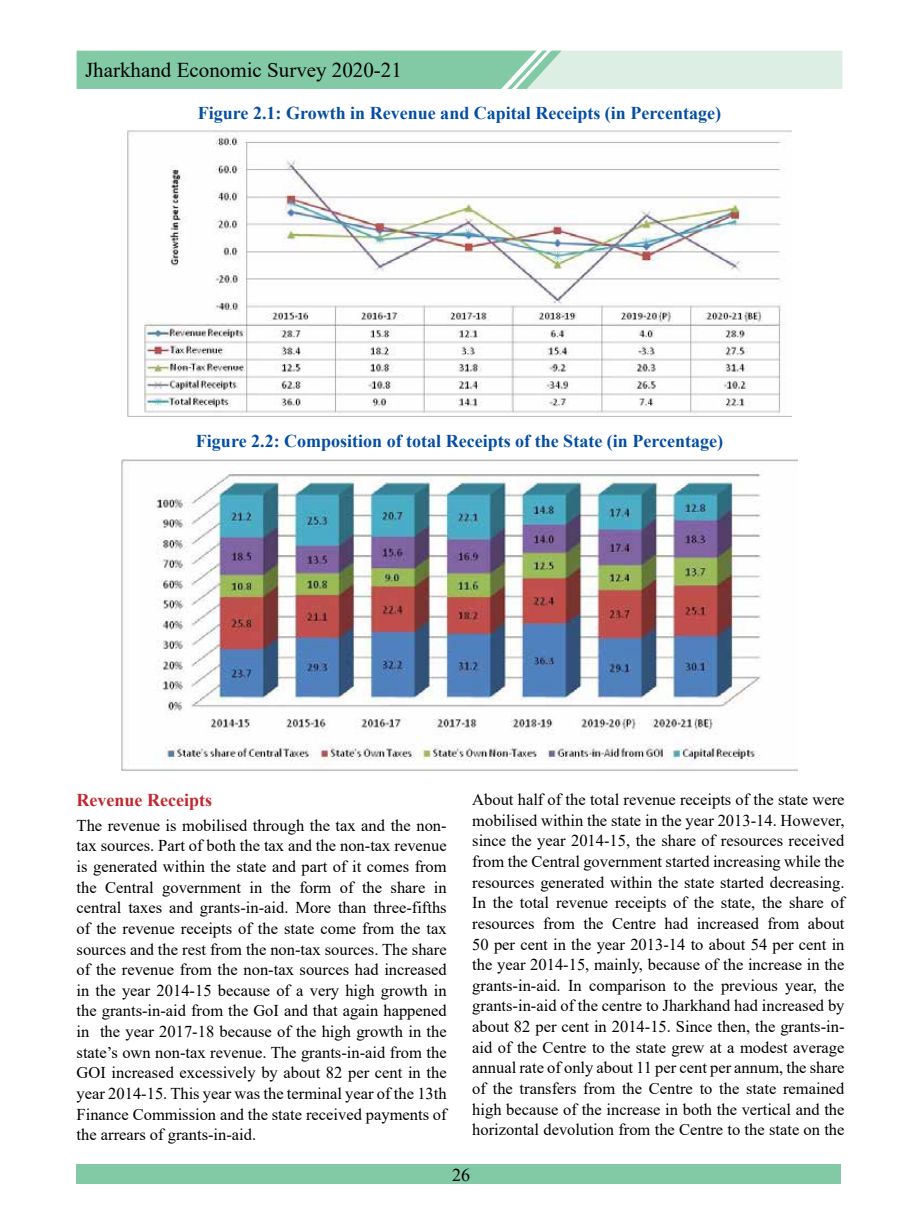
<style>
.page{position:relative;width:919px;height:1217px;background:#fff}
.page>*{position:absolute;margin:0;border:0;box-sizing:border-box;transform-origin:0 0}
.t1{font:21px "Times New Roman";color:#000}
.t2{font:700 18px "Times New Roman";color:#034ea2}
.t3{font:700 18px "Times New Roman";color:#c1272d}
.t4{font:18px "Times New Roman";color:#000}
.t5{font:16.5px/20.7px "Times New Roman";color:#000;text-align:justify}
</style>
<div class="page">
<div style="left:76px;top:1163px;width:764px;height:20px;background:#81caa5"></div>
<svg style="left:77px;top:50px;width:765px;height:39px;background:#a8d9bf"></svg>
<img style="left:128px;top:131px;width:663px;height:286px">
<img style="left:122px;top:459px;width:675px;height:311px">
<p class="t1" style="left:85px;top:55px;width:318px">Jharkhand Economic Survey 2020-21</p>
<p class="t2" style="left:198px;top:99px;width:524px">Figure 2.1: Growth in Revenue and Capital Receipts (in Percentage)</p>
<p class="t2" style="left:196px;top:428px;width:528px">Figure 2.2: Composition of total Receipts of the State (in Percentage)</p>
<p class="t3" style="left:77px;top:786px;width:137px">Revenue Receipts</p>
<p class="t5" style="left:77px;top:814px;width:371px">The revenue is mobilised through the tax and the non&shy;tax sources. Part of both the tax and the non-tax revenue is generated within the state and part of it comes from the Central government in the form of the share in central taxes and grants-in-aid. More than three-fifths of the revenue receipts of the state come from the tax sources and the rest from the non-tax sources. The share of the revenue from the non-tax sources had increased in the year 2014-15 because of a very high growth in the grants-in-aid from the GoI and that again happened in the year 2017-18 because of the high growth in the state’s own non-tax revenue. The grants-in-aid from the GOI increased excessively by about 82 per cent in the year 2014-15. This year was the terminal year of the 13th Finance Commission and the state received payments of the arrears of grants-in-aid.</p>
<p class="t5" style="left:472px;top:788px;width:374px">About half of the total revenue receipts of the state were mobilised within the state in the year 2013-14. However, since the year 2014-15, the share of resources received from the Central government started increasing while the resources generated within the state started decreasing.<br>In the total revenue receipts of the state, the share of resources from the Centre had increased from about 50 per cent in the year 2013-14 to about 54 per cent in the year 2014-15, mainly, because of the increase in the grants-in-aid. In comparison to the previous year, the grants-in-aid of the centre to Jharkhand had increased by about 82 per cent in 2014-15. Since then, the grants-in&shy;aid of the Centre to the state grew at a modest average annual rate of only about 11 per cent per annum, the share of the transfers from the Centre to the state remained high because of the increase in both the vertical and the horizontal devolution from the Centre to the state on the</p>
<p class="t4" style="left:452px;top:1161px;width:19px">26</p>
</div>
